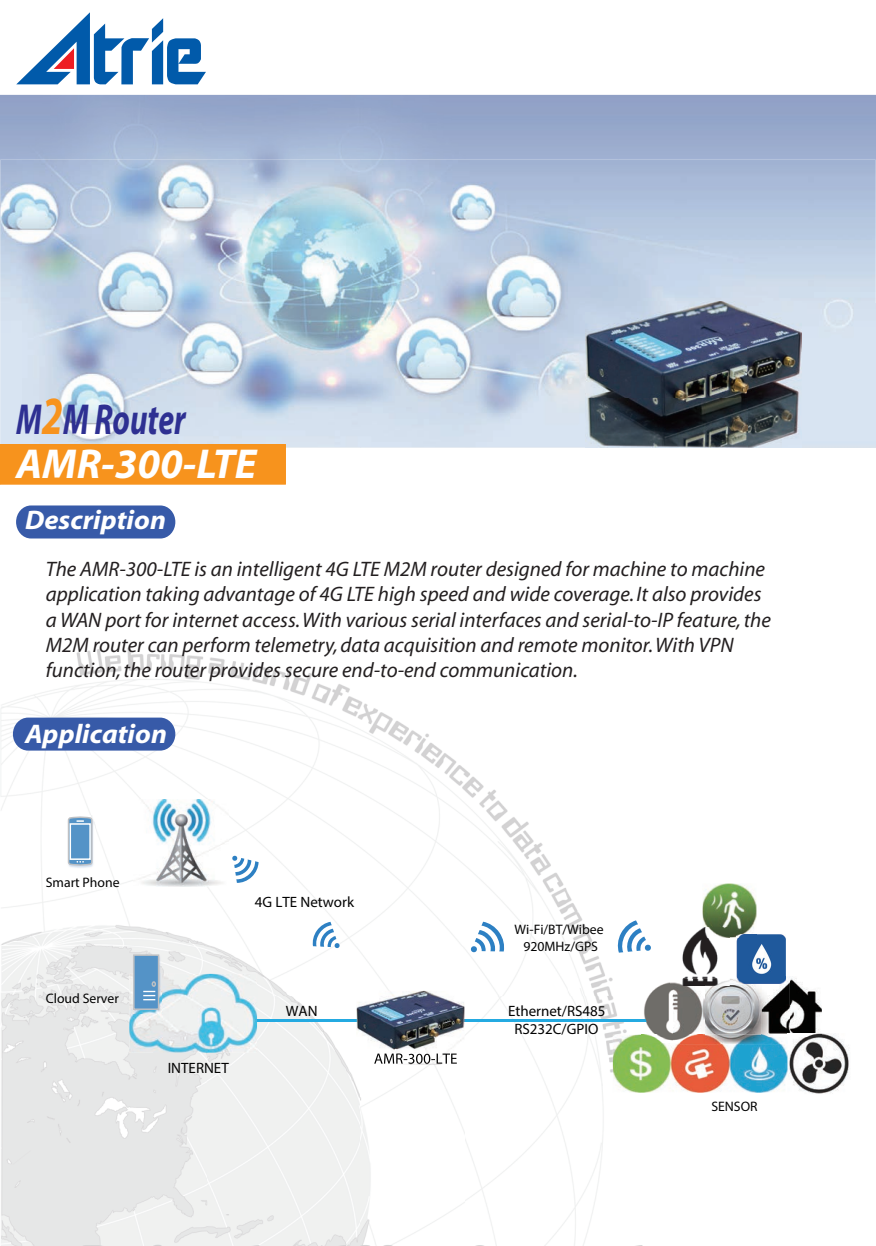
<style>
.page{position:relative;width:876px;height:1246px;background:#fff}
.page>*{position:absolute;margin:0;border:0;box-sizing:border-box;transform-origin:0 0}
.t1{font:italic 700 43.5px "Myriad";color:#2e3092;scale:.72 1}
.t2{font:italic 700 42px "Myriad Pro";color:#fff}
.t3{font:italic 700 27px "Myriad";color:#fff;scale:1.05 1}
.t4{font:italic 21px/25.2px "Myriad";color:#231f20}
.t5{font:15px/18px "Myriad Pro";color:#030303;text-align:center}
.t6{font:13.8px/16.5px "Myriad Pro";color:#030303;text-align:center}
.s1{font-size:54px;color:#f7931d}
</style>
<div class="page">
<img style="left:0;top:484px;width:566px;height:462px">
<img style="left:566px;top:889px;width:191px;height:107px">
<img style="left:1px;top:946px;width:153px;height:300px">
<img style="left:154px;top:946px;width:414px;height:50px">
<img style="left:207px;top:996px;width:153px;height:250px">
<img style="left:464px;top:996px;width:187px;height:250px">
<img style="left:154px;top:1053px;width:53px;height:193px">
<img style="left:360px;top:1064px;width:104px;height:182px">
<img style="left:0;top:160px;width:618px;height:288px">
<div style="left:801px;top:304px;width:75px;height:144px;background:#d8e4f2"></div>
<div style="left:0;top:444px;width:286px;height:40px;background:#f7931d"></div>
<div style="left:16px;top:505px;width:159px;height:33px;background:#375aa8;border-radius:16px"></div>
<svg style="left:16px;top:12px;width:190px;height:73px"></svg>
<div style="left:13px;top:717px;width:162px;height:33px;background:#375aa8;border-radius:16px"></div>
<img style="left:66px;top:816px;width:29px;height:54px">
<svg style="left:67px;top:816px;width:26px;height:50px"></svg>
<hr style="left:461px;top:1019px;width:195px;height:3px;background:#24aae1">
<svg style="left:312px;top:922px;width:28px;height:26px"></svg>
<svg style="left:232px;top:855px;width:27px;height:28px"></svg>
<svg style="left:470px;top:922px;width:35px;height:31px"></svg>
<img style="left:134px;top:799px;width:95px;height:88px">
<img style="left:787px;top:1033px;width:62px;height:61px">
<img style="left:790px;top:978px;width:32px;height:55px">
<img style="left:790px;top:1033px;width:32px;height:3px">
<img style="left:613px;top:1035px;width:174px;height:57px">
<img style="left:737px;top:934px;width:49px;height:44px">
<img style="left:762px;top:976px;width:24px;height:2px">
<img style="left:703px;top:883px;width:53px;height:54px">
<img style="left:737px;top:934px;width:19px;height:3px">
<img style="left:642px;top:980px;width:62px;height:62px">
<img style="left:642px;top:1019px;width:14px;height:3px">
<img style="left:671px;top:927px;width:58px;height:53px">
<img style="left:703px;top:927px;width:26px;height:10px">
<svg style="left:671px;top:980px;width:2px;height:6px"></svg>
<img style="left:704px;top:978px;width:58px;height:57px">
<img style="left:762px;top:978px;width:28px;height:55px">
<img style="left:673px;top:1035px;width:89px;height:9px">
<svg style="left:762px;top:1033px;width:28px;height:11px"></svg>
<img style="left:673px;top:978px;width:56px;height:8px">
<svg style="left:617px;top:920px;width:34px;height:33px"></svg>
<hr style="left:255px;top:1019px;width:133px;height:3px;background:#24aae1">
<img style="left:129px;top:974px;width:128px;height:79px">
<img style="left:131px;top:953px;width:31px;height:60px">
<div style="left:134px;top:955px;width:25px;height:54px;background:#5493c7"></div>
<div style="left:133px;top:954px;width:26px;height:56px;border:2px solid #bec0c3"></div>
<svg style="left:143px;top:981px;width:13px;height:19px"></svg>
<img style="left:585px;top:301px;width:216px;height:147px">
<img style="left:356px;top:991px;width:108px;height:73px">
<img style="left:374px;top:1053px;width:83px;height:11px">
<img style="left:356px;top:1019px;width:32px;height:3px">
<h1 class="t1" style="left:16px;top:397px;width:237px">M<span class="s1">2</span>M Router</h1>
<h2 class="t2" style="left:16px;top:436px;width:242px">AMR-300-LTE</h2>
<p class="t3" style="left:25px;top:506px;width:136px">Description</p>
<p class="t4" style="left:46px;top:557px;width:727px">The AMR-300-LTE is an intelligent 4G LTE M2M router designed for machine to machine application taking advantage of 4G LTE high speed and wide coverage. It also provides a WAN port for internet access. With various serial interfaces and serial-to-IP feature, the M2M router can perform telemetry, data acquisition and remote monitor. With VPN function, the router provides secure end-to-end communication.</p>
<p class="t3" style="left:25px;top:720px;width:137px">Application</p>
<p class="t6" style="left:46px;top:873px;width:75px">Smart Phone</p>
<p class="t6" style="left:46px;top:990px;width:75px">Cloud Server</p>
<p class="t5" style="left:255px;top:892px;width:101px">4G LTE Network</p>
<p class="t5" style="left:168px;top:1059px;width:63px">INTERNET</p>
<p class="t5" style="left:286px;top:1001px;width:33px">WAN</p>
<p class="t6" style="left:515px;top:921px;width:91px">Wi-Fi/BT/Wibee<br>920MHz/GPS</p>
<p class="t5" style="left:508px;top:1001px;width:99px">Ethernet/RS485<br>RS232C/GPIO</p>
<p class="t6" style="left:711px;top:1098px;width:48px">SENSOR</p>
</div>
